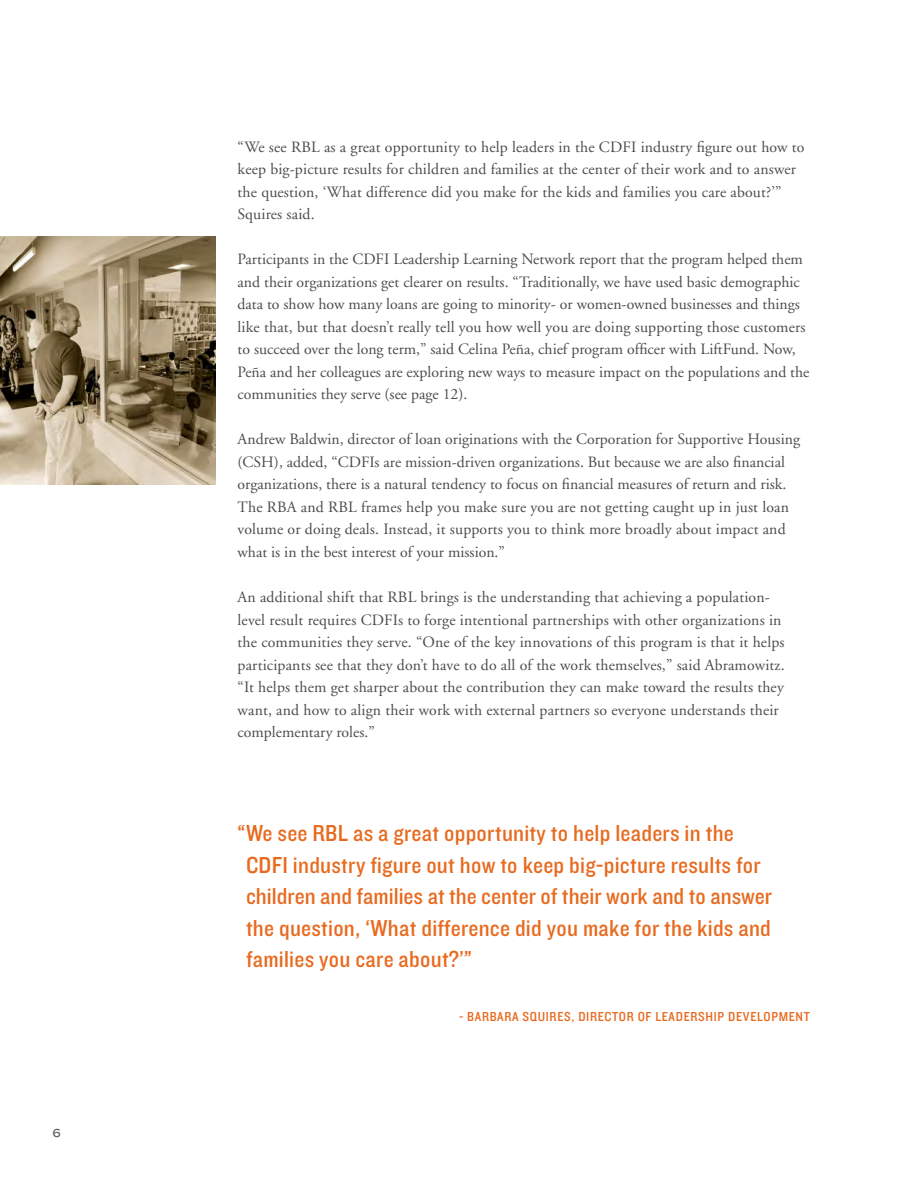
<style>
.page{position:relative;width:918px;height:1188px;background:#fff}
.page>*{position:absolute;margin:0;border:0;box-sizing:border-box;transform-origin:0 0}
.t1{font:24px/31.5px "Knockout 30 Junior Welterwt";letter-spacing:.01em;color:#e86a1f}
.t2{font:15.75px/22.5px "Adobe Garamond";letter-spacing:.01em;color:#4b4c4d}
.t3{font:13.5px "Knockout 30 Junior Welterwt";letter-spacing:.05em;color:#e86a1f}
.t4{font:12px "Knockout 33 Junior Heviwt";color:#5f5f62}
</style>
<div class="page">
<img style="left:0;top:237px;width:216px;height:247px">
<p class="t4" style="left:52px;top:1125px;width:10px">6</p>
<p class="t2" style="left:238px;top:136px;width:568px">“We see RBL as a great opportunity to help leaders in the CDFI industry figure out how to keep big-picture results for children and families at the center of their work and to answer the question, ‘What difference did you make for the kids and families you care about?’” Squires said.</p>
<p class="t2" style="left:238px;top:249px;width:573px">Participants in the CDFI Leadership Learning Network report that the program helped them and their organizations get clearer on results. “Traditionally, we have used basic demographic data to show how many loans are going to minority- or women-owned businesses and things like that, but that doesn’t really tell you how well you are doing supporting those customers to succeed over the long term,” said Celina Peña, chief program officer with LiftFund. Now, Peña and her colleagues are exploring new ways to measure impact on the populations and the communities they serve (see page 12).</p>
<p class="t2" style="left:238px;top:429px;width:564px">Andrew Baldwin, director of loan originations with the Corporation for Supportive Housing (CSH), added, “CDFIs are mission-driven organizations. But because we are also financial organizations, there is a natural tendency to focus on financial measures of return and risk.<br>The RBA and RBL frames help you make sure you are not getting caught up in just loan volume or doing deals. Instead, it supports you to think more broadly about impact and what is in the best interest of your mission.”</p>
<p class="t2" style="left:238px;top:586px;width:549px">An additional shift that RBL brings is the understanding that achieving a population&shy;level result requires CDFIs to forge intentional partnerships with other organizations in the communities they serve. “One of the key innovations of this program is that it helps participants see that they don’t have to do all of the work themselves,” said Abramowitz. “It helps them get sharper about the contribution they can make toward the results they want, and how to align their work with external partners so everyone understands their complementary roles.”</p>
<p class="t1" style="left:246px;top:816px;width:528px;text-indent:-8px">“We see RBL as a great opportunity to help leaders in the CDFI industry figure out how to keep big-picture results for children and families at the center of their work and to answer the question, ‘What difference did you make for the kids and families you care about?’”</p>
<p class="t3" style="left:459px;top:1008px;width:352px">- BARBARA SQUIRES, DIRECTOR OF LEADERSHIP DEVELOPMENT</p>
</div>
